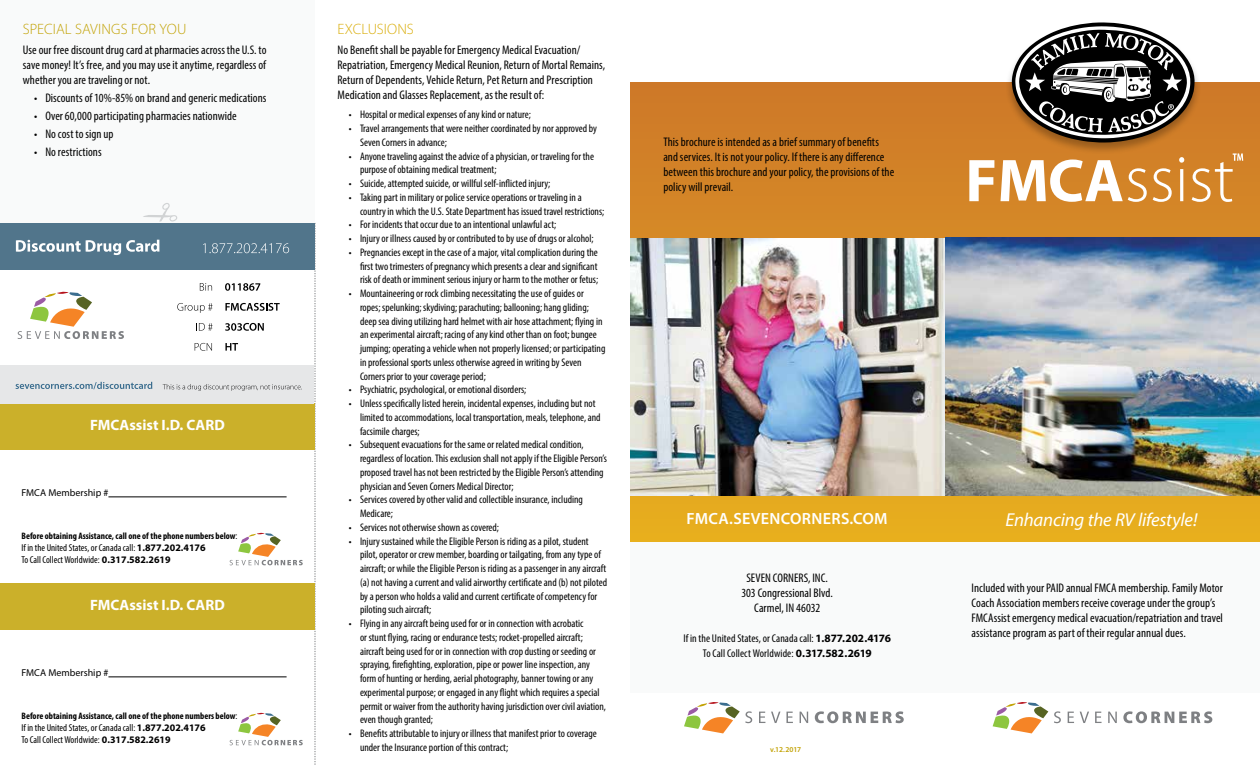
<style>
.page{position:relative;width:1260px;height:765px;background:#fff}
.page>*{position:absolute;margin:0;border:0;box-sizing:border-box;transform-origin:0 0}
.t1{font:300 66.88px "Myriad Pro";color:#fff}
.t2{font:italic 18.75px "Myriad Pro";letter-spacing:-.01em;color:#fff}
.t3{font:600 16.25px "Myriad Pro";letter-spacing:.02em;color:#fff}
.t4{font:700 15px "Myriad Pro";color:#fff}
.t5{font:300 15px "Myriad Pro";letter-spacing:.005em;color:#c2a204}
.t6{font:300 15px "Myriad Pro";letter-spacing:-.005em;color:#d9ad09}
.t7{font:condensed 12.5px/15px "Myriad Pro";letter-spacing:.005em;color:#000}
.t8{font:condensed 11.25px/15px "Myriad Pro";letter-spacing:.005em;color:#000;text-align:center}
.t9{font:condensed 11px/13.8px "Myriad Pro";color:#000101}
.t10{font:condensed 10px/12px "Myriad Pro";color:#000}
.t11{font:10px "Myriad Pro";color:#000}
.t12{font:700 condensed 9.38px "Myriad Pro";color:#000}
.t13{font:600 7.5px "Myriad Pro";letter-spacing:-.03em;color:#c2a204}
.s1{font-weight:700;font-size:60.88px}
.s2{font-weight:400;font-size:10px}
.s3{font-weight:700;font-stretch:normal}
</style>
<div class="page">
<div style="left:631px;top:533px;width:629px;height:160px;background:#f9fafa"></div>
<svg style="left:630px;top:83px;width:630px;height:459px;background:#d68c25"></svg>
<svg style="left:1054px;top:711px;width:7px;height:12px"></svg>
<svg style="left:1068px;top:712px;width:6px;height:11px"></svg>
<svg style="left:1080px;top:712px;width:9px;height:11px"></svg>
<svg style="left:1095px;top:712px;width:7px;height:11px"></svg>
<svg style="left:1108px;top:712px;width:9px;height:11px"></svg>
<svg style="left:1123px;top:711px;width:89px;height:12px"></svg>
<svg style="left:993px;top:702px;width:55px;height:31px"></svg>
<svg style="left:759px;top:712px;width:6px;height:11px"></svg>
<svg style="left:771px;top:712px;width:9px;height:11px"></svg>
<svg style="left:786px;top:712px;width:7px;height:11px"></svg>
<svg style="left:800px;top:712px;width:8px;height:11px"></svg>
<svg style="left:815px;top:711px;width:89px;height:12px"></svg>
<svg style="left:684px;top:702px;width:68px;height:31px"></svg>
<svg style="left:1233px;top:153px;width:10px;height:8px"></svg>
<div style="left:1005px;top:21px;width:196px;height:134px;background:#000;opacity:.27"></div>
<svg style="left:1012px;top:22px;width:183px;height:121px"></svg>
<img style="left:630px;top:238px;width:630px;height:258px">
<svg style="left:315px;top:223px;width:1px;height:542px"></svg>
<div style="left:0;top:0;width:315px;height:223px;background:#f9fafa"></div>
<div style="left:0;top:403px;width:315px;height:46px;background:#cbb02a"></div>
<div style="left:0;top:583px;width:315px;height:46px;background:#cbb02a"></div>
<hr style="left:108px;top:497px;width:179px;height:1px;background:#000">
<hr style="left:108px;top:677px;width:179px;height:1px;background:#000">
<svg style="left:143px;top:203px;width:34px;height:19px"></svg>
<svg style="left:230px;top:533px;width:73px;height:32px"></svg>
<svg style="left:230px;top:713px;width:73px;height:32px"></svg>
<div style="left:0;top:223px;width:315px;height:47px;background:#51758b"></div>
<div style="left:0;top:365px;width:314px;height:38px;background:#e6e7e8"></div>
<svg style="left:18px;top:292px;width:106px;height:47px"></svg>
<svg style="left:16px;top:240px;width:143px;height:15px"></svg>
<svg style="left:163px;top:384px;width:139px;height:7px"></svg>
<svg style="left:16px;top:382px;width:136px;height:7px"></svg>
<svg style="left:200px;top:283px;width:12px;height:8px"></svg>
<svg style="left:225px;top:283px;width:35px;height:8px"></svg>
<svg style="left:177px;top:303px;width:36px;height:10px"></svg>
<svg style="left:225px;top:303px;width:55px;height:8px"></svg>
<svg style="left:198px;top:323px;width:15px;height:8px"></svg>
<svg style="left:225px;top:323px;width:39px;height:8px"></svg>
<svg style="left:195px;top:343px;width:17px;height:8px"></svg>
<svg style="left:225px;top:343px;width:13px;height:8px"></svg>
<svg style="left:203px;top:243px;width:86px;height:10px"></svg>
<h3 class="t5" style="left:23px;top:20px;width:165px">SPECIAL SAVINGS FOR YOU</h3>
<p class="t7" style="left:23px;top:43px;width:245px;text-align:justify">Use our free discount drug card at pharmacies across the U.S. to save money! It’s free, and you may use it anytime, regardless of whether you are traveling or not.</p>
<p class="t7" style="left:34px;top:90px;width:234px">• Discounts of 10%-85% on brand and generic medications</p>
<p class="t7" style="left:34px;top:108px;width:204px">• Over 60,000 participating pharmacies nationwide</p>
<p class="t7" style="left:34px;top:126px;width:81px">• No cost to sign up</p>
<p class="t7" style="left:34px;top:144px;width:69px">• No restrictions</p>
<p class="t7" style="left:663px;top:134px;width:232px">This brochure is intended as a brief summary of benefits and services. It is not your policy. If there is any difference between this brochure and your policy, the provisions of the policy will prevail.</p>
<h3 class="t6" style="left:338px;top:20px;width:78px">EXCLUSIONS</h3>
<p class="t7" style="left:338px;top:43px;width:269px">No Benefit shall be payable for Emergency Medical Evacuation/ Repatriation, Emergency Medical Reunion, Return of Mortal Remains, Return of Dependents, Vehicle Return, Pet Return and Prescription Medication and Glasses Replacement, as the result of:</p>
<p class="t9" style="left:349px;top:108px;width:184px">• Hospital or medical expenses of any kind or nature;</p>
<p class="t9" style="left:360px;top:122px;width:238px;text-indent:-11px">• Travel arrangements that were neither coordinated by nor approved by<br>Seven Corners in advance;</p>
<p class="t9" style="left:360px;top:149px;width:236px;text-indent:-11px">• Anyone traveling against the advice of a physician, or traveling for the purpose of obtaining medical treatment;</p>
<p class="t9" style="left:349px;top:177px;width:203px">• Suicide, attempted suicide, or willful self-inflicted injury;</p>
<p class="t9" style="left:360px;top:190px;width:246px;text-indent:-11px">• Taking part in military or police service operations or traveling in a country in which the U.S. State Department has issued travel restrictions;</p>
<p class="t9" style="left:349px;top:218px;width:209px">• For incidents that occur due to an intentional unlawful act;</p>
<p class="t9" style="left:349px;top:232px;width:246px">• Injury or illness caused by or contributed to by use of drugs or alcohol;</p>
<p class="t9" style="left:360px;top:245px;width:240px;text-align:justify;text-indent:-11px">• Pregnancies except in the case of a major, vital complication during the first two trimesters of pregnancy which presents a clear and significant risk of death or imminent serious injury or harm to the mother or fetus;</p>
<p class="t9" style="left:360px;top:287px;width:247px;text-indent:-11px">• Mountaineering or rock climbing necessitating the use of guides or ropes; spelunking; skydiving; parachuting; ballooning; hang gliding; deep sea diving utilizing hard helmet with air hose attachment; flying in an experimental aircraft; racing of any kind other than on foot; bungee jumping; operating a vehicle when not properly licensed; or participating in professional sports unless otherwise agreed in writing by Seven Corners prior to your coverage period;</p>
<p class="t9" style="left:349px;top:383px;width:179px">• Psychiatric, psychological, or emotional disorders;</p>
<p class="t9" style="left:360px;top:397px;width:242px;text-indent:-11px">• Unless specifically listed herein, incidental expenses, including but not limited to accommodations, local transportation, meals, telephone, and facsimile charges;</p>
<p class="t9" style="left:360px;top:438px;width:248px;text-indent:-11px">• Subsequent evacuations for the same or related medical condition, regardless of location. This exclusion shall not apply if the Eligible Person’s proposed travel has not been restricted by the Eligible Person’s attending physician and Seven Corners Medical Director;</p>
<p class="t9" style="left:360px;top:493px;width:224px;text-indent:-11px">• Services covered by other valid and collectible insurance, including<br>Medicare;</p>
<p class="t9" style="left:349px;top:520px;width:152px">• Services not otherwise shown as covered;</p>
<p class="t9" style="left:360px;top:534px;width:249px;text-indent:-11px">• Injury sustained while the Eligible Person is riding as a pilot, student pilot, operator or crew member, boarding or tailgating, from any type of aircraft; or while the Eligible Person is riding as a passenger in any aircraft (a) not having a current and valid airworthy certificate and (b) not piloted by a person who holds a valid and current certificate of competency for piloting such aircraft;</p>
<p class="t9" style="left:360px;top:617px;width:248px;text-indent:-11px">• Flying in any aircraft being used for or in connection with acrobatic<br>or stunt flying, racing or endurance tests; rocket-propelled aircraft; aircraft being used for or in connection with crop dusting or seeding or spraying, firefighting, exploration, pipe or power line inspection, any form of hunting or herding, aerial photography, banner towing or any experimental purpose; or engaged in any flight which requires a special permit or waiver from the authority having jurisdiction over civil aviation, even though granted;</p>
<p class="t9" style="left:360px;top:727px;width:238px;text-indent:-11px">• Benefits attributable to injury or illness that manifest prior to coverage under the Insurance portion of this contract;</p>
<h1 class="t1" style="left:965px;top:139px;width:271px"><span class="s1">FMCA</span>ssist</h1>
<h3 class="t4" style="left:90px;top:415px;width:136px">FMCAssist I.D. CARD</h3>
<p class="t11" style="left:22px;top:486px;width:88px">FMCA Membership #</p>
<p class="t12" style="left:22px;top:530px;width:217px">Before obtaining Assistance, call one of the phone numbers below<span class="s2">:</span></p>
<p class="t10" style="left:22px;top:541px;width:186px">If in the United States, or Canada call: <span class="s3">1.877.202.4176<br></span>To Call Collect Worldwide: <span class="s3">0.317.582.2619</span></p>
<h3 class="t3" style="left:687px;top:508px;width:203px">FMCA.SEVENCORNERS.COM</h3>
<h2 class="t2" style="left:1006px;top:508px;width:193px">Enhancing the RV lifestyle!</h2>
<p class="t7" style="left:742px;top:570px;width:93px;text-align:center">SEVEN CORNERS, INC.<br>303 Congressional Blvd.<br>Carmel, IN 46032</p>
<p class="t8" style="left:683px;top:630px;width:209px">If in the United States, or Canada call: <span class="s3">1.877.202.4176<br></span>To Call Collect Worldwide: <span class="s3">0.317.582.2619</span></p>
<p class="t7" style="left:972px;top:580px;width:253px">Included with your PAID annual FMCA membership. Family Motor Coach Association members receive coverage under the group’s FMCAssist emergency medical evacuation/repatriation and travel assistance program as part of their regular annual dues.</p>
<h3 class="t4" style="left:90px;top:595px;width:136px">FMCAssist I.D. CARD</h3>
<p class="t11" style="left:22px;top:666px;width:88px">FMCA Membership #</p>
<p class="t12" style="left:22px;top:710px;width:217px">Before obtaining Assistance, call one of the phone numbers below<span class="s2">:</span></p>
<p class="t10" style="left:22px;top:721px;width:186px">If in the United States, or Canada call: <span class="s3">1.877.202.4176<br></span>To Call Collect Worldwide: <span class="s3">0.317.582.2619</span></p>
<p class="t13" style="left:770px;top:745px;width:32px">v.12.2017</p>
</div>
